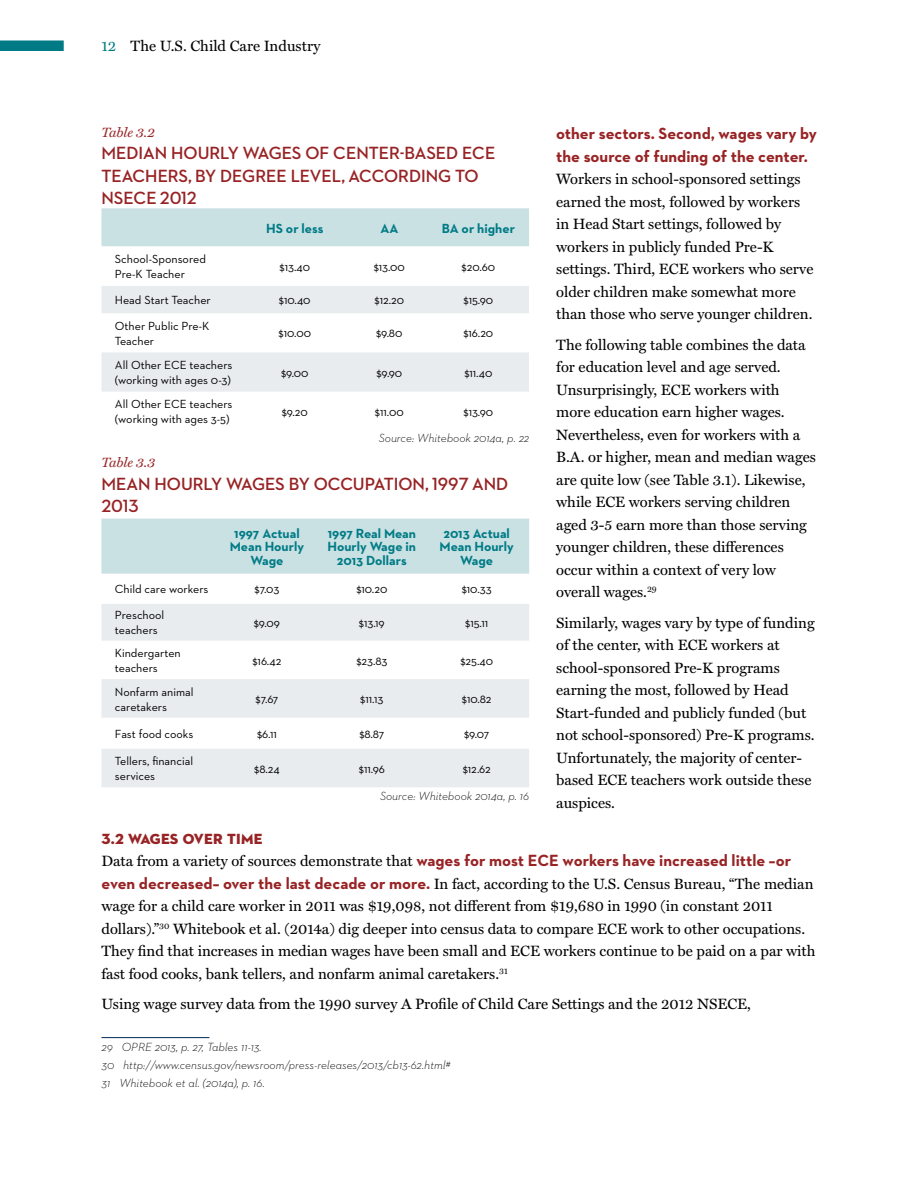
<style>
.page{position:relative;width:918px;height:1188px;background:#fff}
.page>*{position:absolute;margin:0;border:0;box-sizing:border-box;transform-origin:0 0}
.t1{font:700 18px/22.5px "Neutraface 2 Display";color:#982325}
.t2{font:700 16.5px/22.5px "Neutraface 2 Text";color:#982325}
.t3{font:15px/22.5px "Miller Text";color:#000}
.t4{font:15px "Neutraface 2 Display Titling";letter-spacing:.02em;color:#982325}
.t5{font:700 13.5px/13.5px "Neutraface 2 Text";color:#007b85;text-align:center}
.t6{font:italic 13.5px "Miller Text";color:#982325}
.t7{font:12px/15px "Neutraface 2 Text";color:#000}
.t8{font:italic 300 12px/17.9px "Neutraface 2 Text";color:#000}
.s1{color:#007b85}
.s2{font-family:"Miller Text";font-weight:400;font-size:15px;color:#000}
.s3{font-family:"Neutraface 2 Text";font-weight:700;font-size:16.5px;color:#982325}
</style>
<div class="page">
<div style="left:0;top:40px;width:64px;height:11px;background:#007b85"></div>
<hr style="left:101px;top:1037px;width:108px;height:1px;background:#002d56">
<div style="left:101px;top:208px;width:428px;height:38px;background:#cae1e4"></div>
<svg style="left:101px;top:286px;width:428px;height:106px;fill:#e8ecee"></svg>
<div style="left:101px;top:519px;width:428px;height:55px;background:#cae1e4"></div>
<svg style="left:101px;top:604px;width:428px;height:183px;fill:#e8ecee"></svg>
<p class="t3" style="left:101px;top:35px;width:220px"><span class="s1">12</span> The U.S. Child Care Industry</p>
<p class="t6" style="left:101px;top:124px;width:55px">Table 3.2</p>
<p class="t1" style="left:101px;top:142px;width:395px">MEDIAN HOURLY WAGES OF CENTER-BASED ECE<br>TEACHERS, BY DEGREE LEVEL, ACCORDING TO<br>NSECE 2012</p>
<p class="t5" style="left:266px;top:221px;width:59px">HS or less</p>
<p class="t5" style="left:380px;top:221px;width:19px">AA</p>
<p class="t5" style="left:442px;top:221px;width:75px">BA or higher</p>
<p class="t7" style="left:115px;top:252px;width:93px">School-Sponsored<br>Pre-K Teacher</p>
<p class="t7" style="left:280px;top:259px;width:32px">$13.40</p>
<p class="t7" style="left:374px;top:259px;width:33px">$13.00</p>
<p class="t7" style="left:462px;top:259px;width:35px">$20.60</p>
<p class="t7" style="left:115px;top:292px;width:97px">Head Start Teacher</p>
<p class="t7" style="left:279px;top:292px;width:33px">$10.40</p>
<p class="t7" style="left:374px;top:292px;width:31px">$12.20</p>
<p class="t7" style="left:464px;top:292px;width:31px">$15.90</p>
<p class="t7" style="left:115px;top:318px;width:96px">Other Public Pre-K<br>Teacher</p>
<p class="t7" style="left:279px;top:326px;width:34px">$10.00</p>
<p class="t7" style="left:376px;top:326px;width:28px">$9.80</p>
<p class="t7" style="left:463px;top:326px;width:31px">$16.20</p>
<p class="t7" style="left:115px;top:357px;width:119px">All Other ECE teachers (working with ages 0-3)</p>
<p class="t7" style="left:281px;top:365px;width:29px">$9.00</p>
<p class="t7" style="left:376px;top:365px;width:27px">$9.90</p>
<p class="t7" style="left:464px;top:365px;width:30px">$11.40</p>
<p class="t7" style="left:115px;top:397px;width:119px">All Other ECE teachers (working with ages 3-5)</p>
<p class="t7" style="left:282px;top:404px;width:28px">$9.20</p>
<p class="t7" style="left:375px;top:404px;width:30px">$11.00</p>
<p class="t7" style="left:464px;top:404px;width:31px">$13.90</p>
<p class="t8" style="left:379px;top:429px;width:152px">Source: Whitebook 2014a, p. 22</p>
<p class="t6" style="left:101px;top:455px;width:55px">Table 3.3</p>
<p class="t1" style="left:101px;top:473px;width:408px">MEAN HOURLY WAGES BY OCCUPATION, 1997 AND<br>2013</p>
<p class="t5" style="left:230px;top:526px;width:76px">1997 Actual<br>Mean Hourly<br>Wage</p>
<p class="t5" style="left:328px;top:526px;width:90px">1997 Real Mean<br>Hourly Wage in<br>2013 Dollars</p>
<p class="t5" style="left:440px;top:526px;width:76px">2013 Actual<br>Mean Hourly<br>Wage</p>
<p class="t7" style="left:115px;top:582px;width:95px">Child care workers</p>
<p class="t7" style="left:255px;top:582px;width:26px">$7.03</p>
<p class="t7" style="left:356px;top:582px;width:33px">$10.20</p>
<p class="t7" style="left:462px;top:582px;width:32px">$10.33</p>
<p class="t7" style="left:115px;top:608px;width:51px">Preschool teachers</p>
<p class="t7" style="left:254px;top:615px;width:28px">$9.09</p>
<p class="t7" style="left:359px;top:615px;width:27px">$13.19</p>
<p class="t7" style="left:465px;top:615px;width:25px">$15.11</p>
<p class="t7" style="left:115px;top:645px;width:67px">Kindergarten teachers</p>
<p class="t7" style="left:252px;top:653px;width:31px">$16.42</p>
<p class="t7" style="left:356px;top:653px;width:32px">$23.83</p>
<p class="t7" style="left:460px;top:653px;width:34px">$25.40</p>
<p class="t7" style="left:115px;top:684px;width:80px">Nonfarm animal caretakers</p>
<p class="t7" style="left:256px;top:691px;width:24px">$7.67</p>
<p class="t7" style="left:360px;top:691px;width:25px">$11.13</p>
<p class="t7" style="left:462px;top:691px;width:31px">$10.82</p>
<p class="t7" style="left:115px;top:726px;width:80px">Fast food cooks</p>
<p class="t7" style="left:257px;top:726px;width:21px">$6.11</p>
<p class="t7" style="left:359px;top:726px;width:27px">$8.87</p>
<p class="t7" style="left:464px;top:726px;width:27px">$9.07</p>
<p class="t7" style="left:115px;top:753px;width:80px">Tellers, financial services</p>
<p class="t7" style="left:254px;top:761px;width:27px">$8.24</p>
<p class="t7" style="left:359px;top:761px;width:27px">$11.96</p>
<p class="t7" style="left:463px;top:761px;width:30px">$12.62</p>
<p class="t8" style="left:380px;top:787px;width:151px">Source: Whitebook 2014a, p. 16</p>
<p class="t2" style="left:556px;top:122px;width:262px">other sectors. Second, wages vary by the source of funding of the center.</p>
<p class="t3" style="left:556px;top:168px;width:259px">Workers in school-sponsored settings earned the most, followed by workers in Head Start settings, followed by workers in publicly funded Pre-K settings. Third, ECE workers who serve older children make somewhat more than those who serve younger children.</p>
<p class="t3" style="left:556px;top:334px;width:261px">The following table combines the data for education level and age served.<br>Unsurprisingly, ECE workers with more education earn higher wages.<br>Nevertheless, even for workers with a B.A. or higher, mean and median wages are quite low (see Table 3.1). Likewise, while ECE workers serving children aged 3-5 earn more than those serving younger children, these differences occur within a context of very low overall wages.<sup>29</sup></p>
<p class="t3" style="left:556px;top:612px;width:260px">Similarly, wages vary by type of funding of the center, with ECE workers at school-sponsored Pre-K programs earning the most, followed by Head Start-funded and publicly funded (but not school-sponsored) Pre-K programs.<br>Unfortunately, the majority of center&shy;based ECE teachers work outside these auspices.</p>
<p class="t4" style="left:101px;top:829px;width:163px">3.2 WAGES OVER TIME</p>
<p class="t2" style="left:101px;top:849px;width:691px"><span class="s2">Data from a variety of sources demonstrate that</span> wages for most ECE workers have increased little –or</p>
<p class="t3" style="left:101px;top:873px;width:716px"><span class="s3">even decreased– over the last decade or more.</span> In fact, according to the U.S. Census Bureau, “The median wage for a child care worker in 2011 was $19,098, not different from $19,680 in 1990 (in constant 2011 dollars).”<sup>30</sup> Whitebook et al. (2014a) dig deeper into census data to compare ECE work to other occupations.<br>They find that increases in median wages have been small and ECE workers continue to be paid on a par with fast food cooks, bank tellers, and nonfarm animal caretakers.<sup>31</sup></p>
<p class="t3" style="left:101px;top:993px;width:651px">Using wage survey data from the 1990 survey A Profile of Child Care Settings and the 2012 NSECE,</p>
<p class="t8" style="left:101px;top:1038px;width:350px">29 OPRE 2013, p. 27, Tables 11-13.<br>30 http://www.census.gov/newsroom/press-releases/2013/cb13-62.html#<br>31 Whitebook et al. (2014a), p. 16.</p>
</div>
